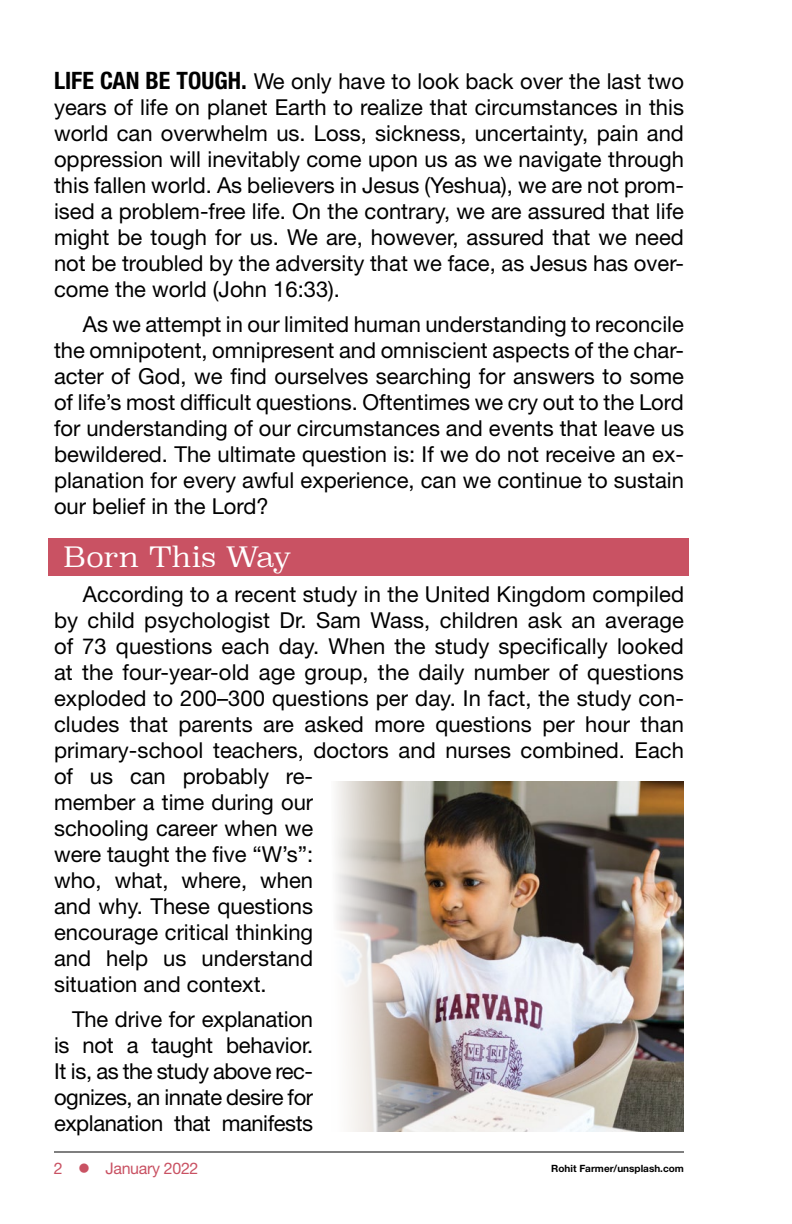
<style>
.page{position:relative;width:792px;height:1224px;background:#fff}
.page>*{position:absolute;margin:0;border:0;box-sizing:border-box;transform-origin:0 0}
.t1{font:300 28px "Superclarendon";color:#fff}
.t2{font:22px/26px "Helvetica Neue LT Std";color:#000;text-align:justify}
.t3{font:16px "Helvetica Neue LT Std";letter-spacing:-.02em;color:#c95263}
.t4{font:700 10px "Helvetica Neue LT Std";color:#000}
.s1{font-weight:700;font-stretch:condensed;font-size:24px}
</style>
<div class="page">
<div style="left:48px;top:538px;width:641px;height:37px;background:#c95263"></div>
<hr style="left:54px;top:1152px;width:630px;height:1px;background:#000">
<img style="left:336px;top:782px;width:348px;height:350px">
<p class="t2" style="left:54px;top:68px;width:632px"><span class="s1">LIFE CAN BE TOUGH.</span> We only have to look back over the last two years of life on planet Earth to realize that circumstances in this world can overwhelm us. Loss, sickness, uncertainty, pain and oppression will inevitably come upon us as we navigate through this fallen world. As believers in Jesus (Yeshua), we are not prom&shy;ised a problem-free life. On the contrary, we are assured that life might be tough for us. We are, however, assured that we need not be troubled by the adversity that we face, as Jesus has over&shy;come the world (John 16:33).</p>
<p class="t2" style="left:54px;top:311px;width:632px;text-indent:29px">As we attempt in our limited human understanding to reconcile the omnipotent, omnipresent and omniscient aspects of the char&shy;acter of God, we find ourselves searching for answers to some of life’s most difficult questions. Oftentimes we cry out to the Lord for understanding of our circumstances and events that leave us bewildered. The ultimate question is: If we do not receive an ex&shy;planation for every awful experience, can we continue to sustain our belief in the Lord?</p>
<p class="t1" style="left:64px;top:538px;width:229px">Born This Way</p>
<p class="t2" style="left:54px;top:581px;width:632px;text-align:left;text-indent:29px">According to a recent study in the United Kingdom compiled by child psychologist Dr. Sam Wass, children ask an average of 73 questions each day. When the study specifically looked at the four-year-old age group, the daily number of questions exploded to 200–300 questions per day. In fact, the study con&shy;cludes that parents are asked more questions per hour than primary-school teachers, doctors and nurses combined. Each of us can probably re-<br>member a time during our<br>schooling career when we<br>were taught the five “W’s”:<br>who, what, where, when<br>and why. These questions<br>encourage critical thinking<br>and help us understand<br>situation and context.</p>
<p class="t2" style="left:54px;top:1006px;width:261px;text-indent:18px">The drive for explanation is not a taught behavior.<br>It is, as the study above rec&shy;ognizes, an innate desire for explanation that manifests</p>
<p class="t3" style="left:54px;top:1159px;width:146px">2 ● January 2022</p>
<p class="t4" style="left:551px;top:1162px;width:134px">Rohit Farmer/unsplash.com</p>
</div>
